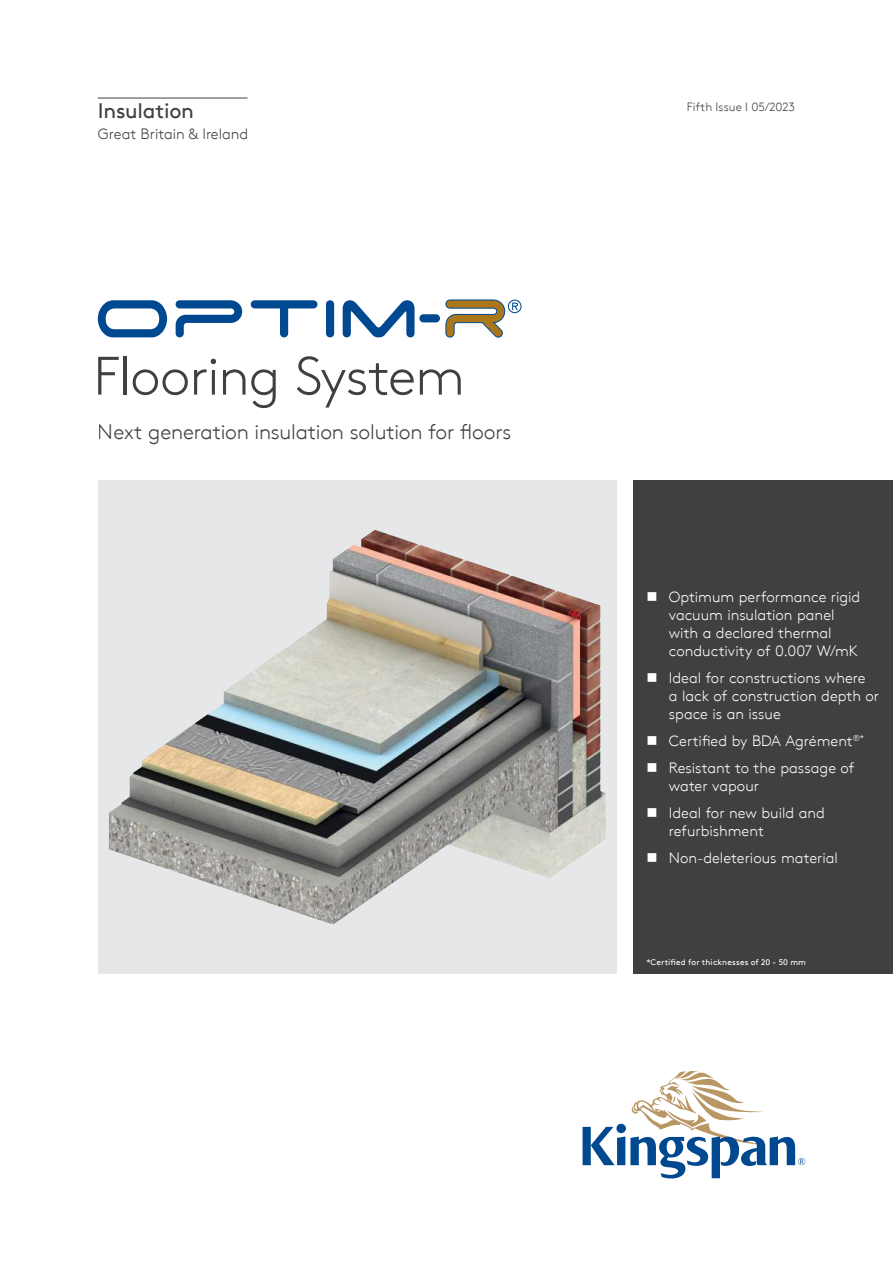
<style>
.page{position:relative;width:893px;height:1263px;background:#fff}
.page>*{position:absolute;margin:0;border:0;box-sizing:border-box;transform-origin:0 0}
.t1{font:300 54px "Kingspan Brown TT";letter-spacing:-.015em;color:#404041}
.t2{font:300 21px "Kingspan Brown TT";letter-spacing:-.01em;color:#404041}
.t3{font:21px "Kingspan Brown TT";letter-spacing:-.01em;color:#404041}
.t4{font:300 15px/18px "Kingspan Brown TT";color:#fff}
.t5{font:300 15px "Kingspan Brown TT";color:#404041}
.t6{font:300 12px "Kingspan Brown TT";letter-spacing:.005em;color:#404041}
.t7{font:8.25px "Kingspan Brown TT";letter-spacing:.02em;color:#fff}
</style>
<div class="page">
<div style="left:98px;top:480px;width:519px;height:494px;background:#e6e7e8"></div>
<svg style="left:583px;top:1071px;width:222px;height:107px"></svg>
<div style="left:634px;top:480px;width:259px;height:494px;background:#404041"></div>
<svg style="left:326px;top:300px;width:8px;height:37px"></svg>
<svg style="left:98px;top:300px;width:69px;height:37px"></svg>
<svg style="left:251px;top:300px;width:66px;height:37px"></svg>
<svg style="left:176px;top:300px;width:66px;height:37px"></svg>
<svg style="left:343px;top:300px;width:179px;height:38px"></svg>
<img style="left:109px;top:530px;width:497px;height:395px">
<hr style="left:98px;top:98px;width:149px;height:1px;background:#404041">
<h2 class="t3" style="left:98px;top:99px;width:98px">Insulation</h2>
<p class="t5" style="left:98px;top:123px;width:152px">Great Britain &amp; Ireland</p>
<h1 class="t1" style="left:93px;top:356px;width:373px">Flooring System</h1>
<h2 class="t2" style="left:98px;top:417px;width:415px">Next generation insulation solution for floors</h2>
<p class="t6" style="left:687px;top:103px;width:110px">Fifth Issue I 05/2023</p>
<p class="t4" style="left:669px;top:590px;width:193px;text-indent:-22px">■ Optimum performance rigid vacuum insulation panel with a declared thermal conductivity of 0.007 W/mK</p>
<p class="t4" style="left:669px;top:671px;width:212px;text-indent:-22px">■ Ideal for constructions where<br>a lack of construction depth or space is an issue</p>
<p class="t4" style="left:646px;top:731px;width:219px">■ Certified by BDA Agrément<sup>®*</sup></p>
<p class="t4" style="left:669px;top:761px;width:187px;text-indent:-22px">■ Resistant to the passage of water vapour</p>
<p class="t4" style="left:669px;top:803px;width:157px;text-indent:-22px">■ Ideal for new build and refurbishment</p>
<p class="t4" style="left:646px;top:851px;width:193px">■ Non-deleterious material</p>
<p class="t7" style="left:646px;top:956px;width:161px">*Certified for thicknesses of 20 - 50 mm</p>
</div>
